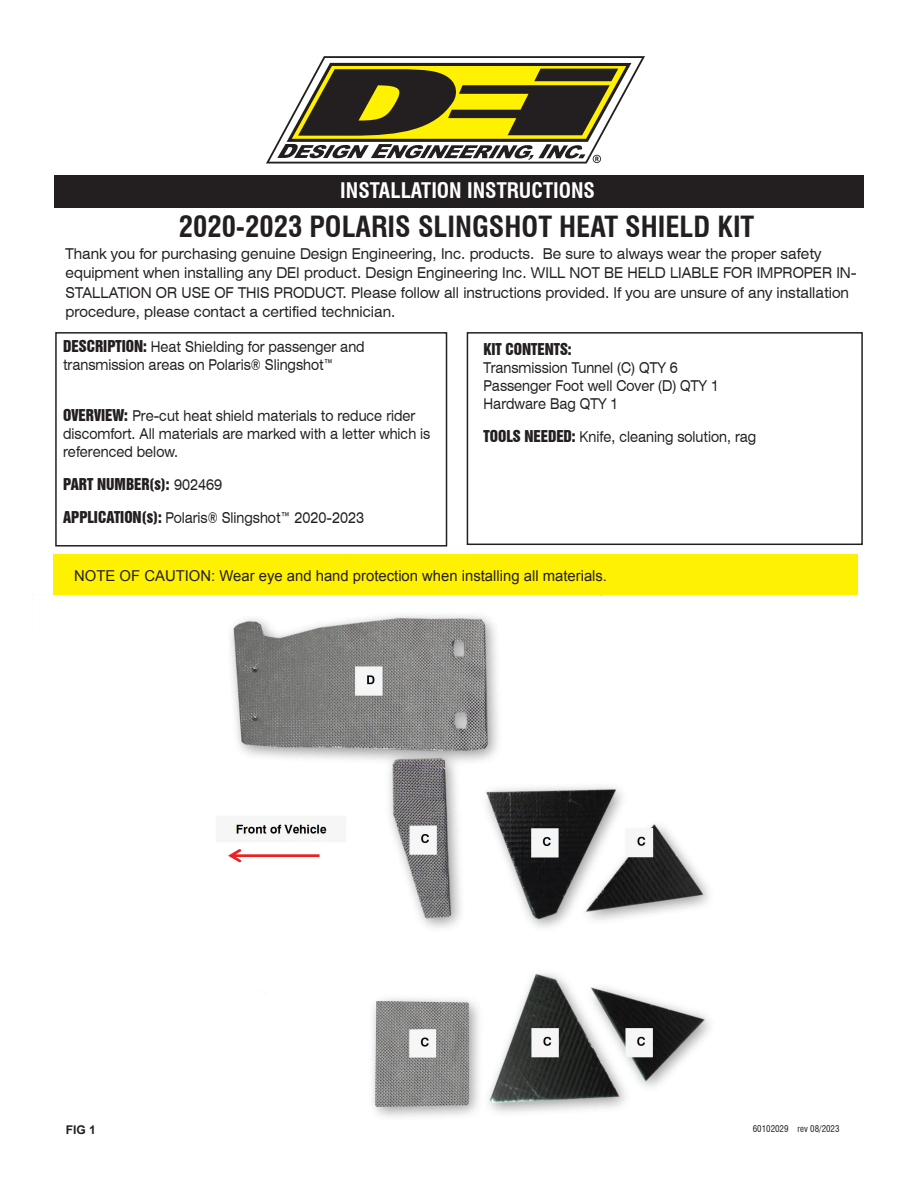
<style>
.page{position:relative;width:918px;height:1188px;background:#fff}
.page>*{position:absolute;margin:0;border:0;box-sizing:border-box;transform-origin:0 0}
.t1{font:700 condensed 28.5px "Swiss 721 BT";color:#231f20}
.t2{font:700 condensed 21px "Swiss 721 BT";color:#fff}
.t3{font:expanded 15px/18px "Swiss 721 BT";color:#231f20;scale:.8 1}
.t4{font:expanded 15px/19.5px "Swiss 721 BT";color:#231f20;scale:.85 1}
.t5{font:15px "Arial";color:#231f20}
.t6{font:15px "Swiss 921 BT Regular A";color:#231f20}
.t7{font:700 12px "Arial";color:#231f20}
.t8{font:condensed 9px "Swiss 721 BT";color:#231f20}
.s1{font-family:"Swiss 921 BT Regular A";font-stretch:normal}
.s2{font-family:"Swiss 721 BT";font-stretch:expanded}
</style>
<div class="page">
<img style="left:53px;top:594px;width:677px;height:524px">
<svg style="left:266px;top:56px;width:379px;height:108px"></svg>
<div style="left:54px;top:175px;width:810px;height:33px;background:#231f20"></div>
<div style="left:53px;top:554px;width:805px;height:40px;background:#fff101"></div>
<div style="left:55px;top:332px;width:392px;height:215px;border:2px solid #231f20"></div>
<div style="left:467px;top:332px;width:396px;height:213px;border:2px solid #231f20"></div>
<h2 class="t2" style="left:340px;top:178px;width:256px">INSTALLATION INSTRUCTIONS</h2>
<h1 class="t1" style="left:179px;top:210px;width:577px">2020-2023 POLARIS SLINGSHOT HEAT SHIELD KIT</h1>
<p class="t4" style="left:66px;top:243px;width:932px">Thank you for purchasing genuine Design Engineering, Inc. products. Be sure to always wear the proper safety equipment when installing any DEI product. Design Engineering Inc. WILL NOT BE HELD LIABLE FOR IMPROPER IN-STALLATION OR USE OF THIS PRODUCT. Please follow all instructions provided. If you are unsure of any installation procedure, please contact a certified technician.</p>
<p class="t3" style="left:63px;top:338px;width:378px"><span class="s1">DESCRIPTION:</span> Heat Shielding for passenger and transmission areas on Polaris® Slingshot™</p>
<p class="t3" style="left:63px;top:407px;width:460px"><span class="s1">OVERVIEW:</span> Pre-cut heat shield materials to reduce rider discomfort. All materials are marked with a letter which is referenced below.</p>
<p class="t6" style="left:63px;top:475px;width:160px">PART NUMBER(s): <span class="s2">902469</span></p>
<p class="t3" style="left:63px;top:509px;width:378px"><span class="s1">APPLICATION(s):</span> Polaris® Slingshot™ 2020-2023</p>
<p class="t6" style="left:484px;top:339px;width:90px">KIT CONTENTS:</p>
<p class="t3" style="left:484px;top:359px;width:296px">Transmission Tunnel (C) QTY 6<br>Passenger Foot well Cover (D) QTY 1<br>Hardware Bag QTY 1</p>
<p class="t3" style="left:484px;top:428px;width:342px"><span class="s1">TOOLS NEEDED:</span> Knife, cleaning solution, rag</p>
<p class="t5" style="left:74px;top:566px;width:534px">NOTE OF CAUTION: Wear eye and hand protection when installing all materials.</p>
<p class="t7" style="left:66px;top:1122px;width:32px">FIG 1</p>
<p class="t8" style="left:753px;top:1123px;width:88px">60102029 rev 08/2023</p>
</div>
